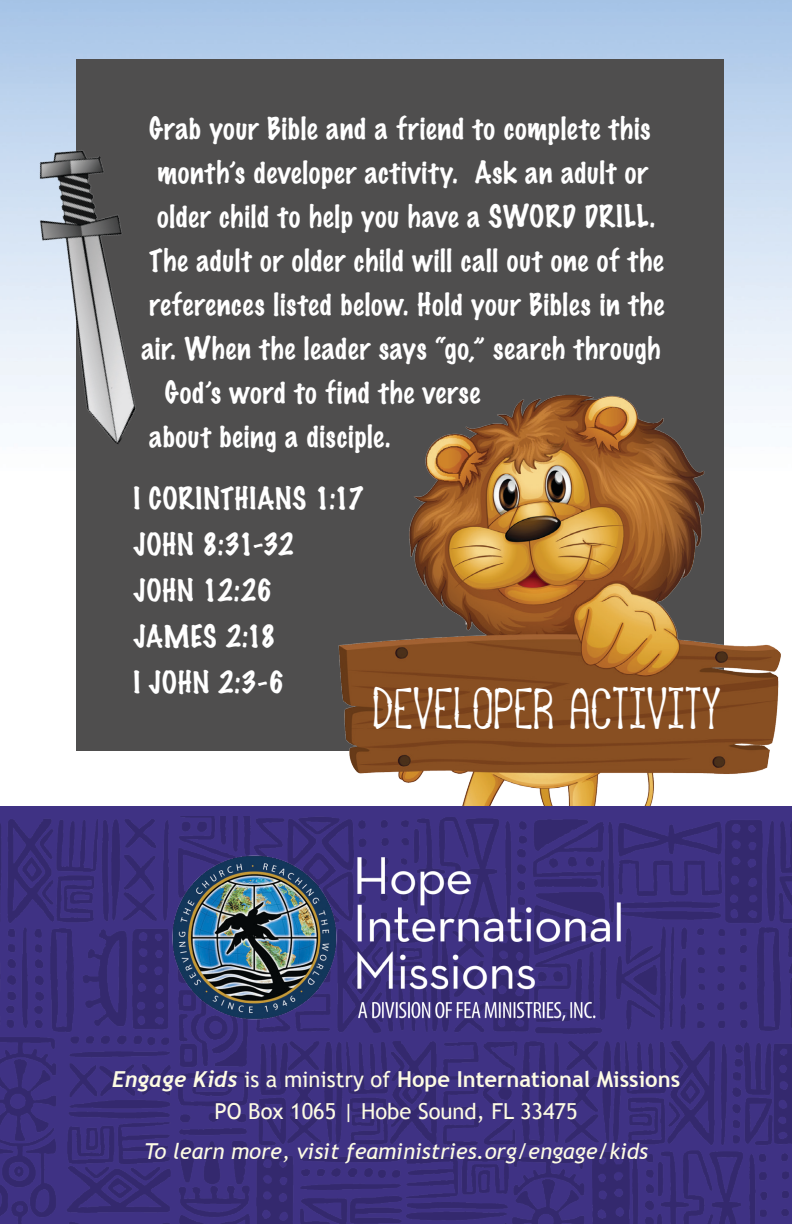
<style>
.page{position:relative;width:792px;height:1224px;background:#fff}
.page>*{position:absolute;margin:0;border:0;box-sizing:border-box;transform-origin:0 0}
.t1{font:33px "Afrika Safari Rebuild St";letter-spacing:-.01em;color:#fff;scale:.93 1}
.t2{font:100 28px "Marker Felt";letter-spacing:.025em;color:#fff}
.t3{font:700 22px "Trebuchet MS";color:#fdfbe3}
.t4{font:italic 22px "Trebuchet MS";color:#fdfbe3}
.t5{font:22px "Trebuchet MS";color:#fdfbe3}
.s1{font-family:"Trebuchet";font-style:italic}
.s2{font-weight:400}
</style>
<div class="page">
<img style="left:0;top:0;width:792px;height:751px">
<div style="left:76px;top:59px;width:648px;height:691px;background:#4f4e4e"></div>
<img style="left:317px;top:374px;width:475px;height:432px">
<div style="left:0;top:806px;width:792px;height:418px;background:#3f3284"></div>
<img style="left:0;top:816px;width:792px;height:408px">
<img style="left:162px;top:846px;width:470px;height:193px">
<img style="left:0;top:131px;width:136px;height:313px">
<p class="t2" style="left:149px;top:106px;width:503px">Grab your Bible and a friend to complete this</p>
<p class="t2" style="left:157px;top:150px;width:492px">month’s developer activity. Ask an adult or</p>
<p class="t2" style="left:157px;top:194px;width:500px">older child to help you have a SWORD DRILL.</p>
<p class="t2" style="left:149px;top:238px;width:516px">The adult or older child will call out one of the</p>
<p class="t2" style="left:149px;top:282px;width:516px">references listed below. Hold your Bibles in the</p>
<p class="t2" style="left:141px;top:326px;width:521px">air. When the leader says “go,” search through</p>
<p class="t2" style="left:165px;top:370px;width:317px">God’s word to find the verse</p>
<p class="t2" style="left:149px;top:414px;width:243px">about being a disciple.</p>
<p class="t2" style="left:134px;top:476px;width:233px">I CORINTHIANS 1:17</p>
<p class="t2" style="left:134px;top:522px;width:162px">JOHN 8:31-32</p>
<p class="t2" style="left:134px;top:568px;width:140px">JOHN 12:26</p>
<p class="t2" style="left:134px;top:614px;width:145px">JAMES 2:18</p>
<p class="t2" style="left:134px;top:660px;width:152px">I JOHN 2:3-6</p>
<p class="t1" style="left:372px;top:699px;width:377px">DEVELOPER ACTIVITY</p>
<p class="t3" style="left:112px;top:1066px;width:570px"><span class="s1">Engage Kids</span> <span class="s2">is a ministry of</span> Hope International Missions</p>
<p class="t5" style="left:215px;top:1098px;width:365px">PO Box 1065 | Hobe Sound, FL 33475</p>
<p class="t4" style="left:144px;top:1138px;width:505px">To learn more, visit feaministries.org/engage/kids</p>
</div>
